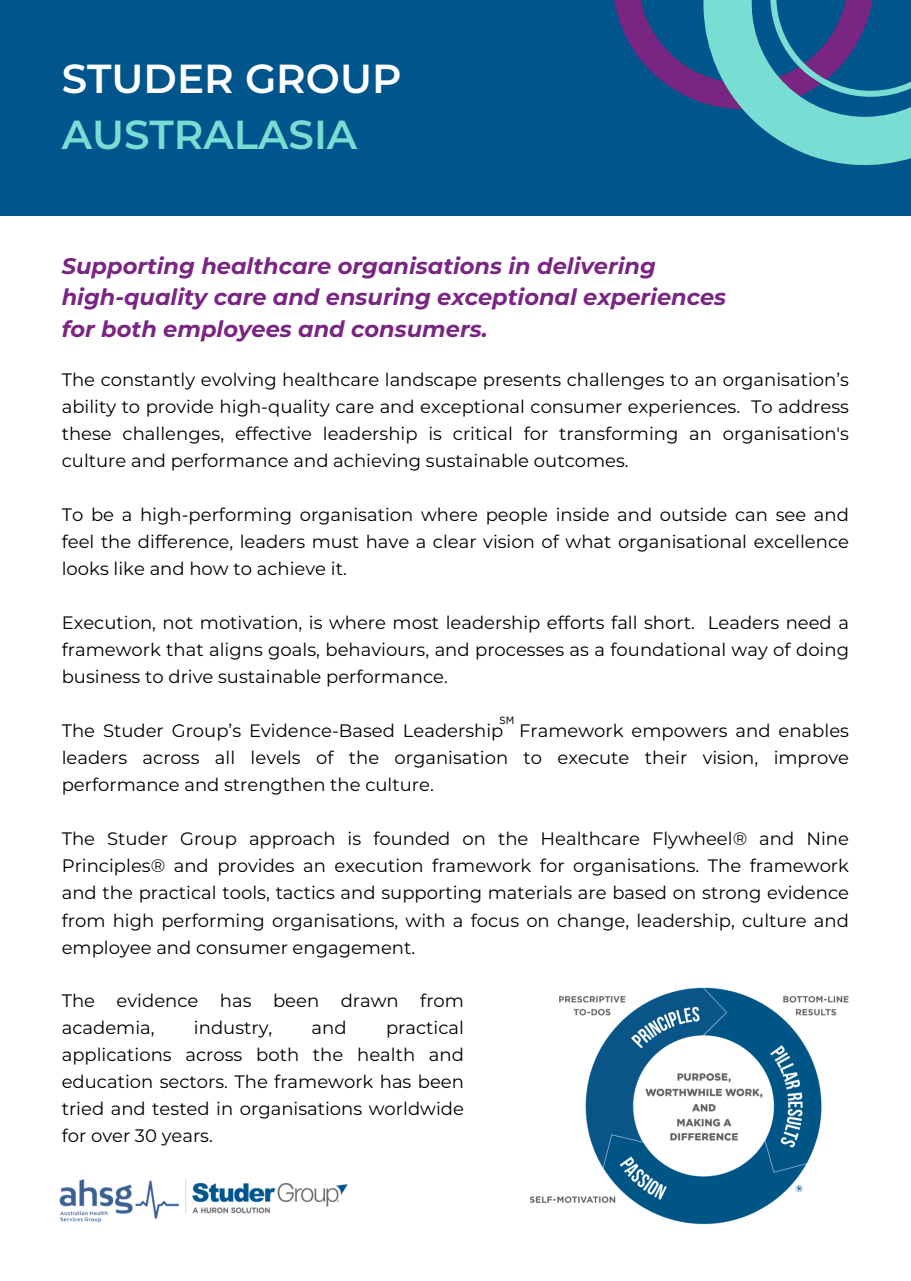
<style>
.page{position:relative;width:911px;height:1281px;background:#fff}
.page>*{position:absolute;margin:0;border:0;box-sizing:border-box;transform-origin:0 0}
.t1{font:600 40.5px/56.2px "Montserrat";color:#fff}
.t2{font:italic 700 22.5px/31.5px "Montserrat";color:#792582}
.t3{font:18px/27px "Montserrat";color:#000;text-align:justify}
.t4{font:10.5px "IBM Plex Sans";color:#000}
.s1{color:#78ded3}
</style>
<div class="page">
<div style="left:0;top:0;width:910px;height:215px;background:#00558c"></div>
<img style="left:530px;top:987px;width:319px;height:238px">
<img style="left:59px;top:1179px;width:289px;height:44px">
<svg style="left:641px;top:109px;width:269px;height:107px"></svg>
<svg style="left:614px;top:0;width:296px;height:109px"></svg>
<h1 class="t1" style="left:62px;top:50px;width:341px">STUDER GROUP<br><span class="s1">AUSTRALASIA</span></h1>
<p class="t2" style="left:62px;top:250px;width:665px">Supporting healthcare organisations in delivering high-quality care and ensuring exceptional experiences for both employees and consumers.</p>
<h2 class="t3" style="left:62px;top:366px;width:788px">The constantly evolving healthcare landscape presents challenges to an organisation’s ability to provide high-quality care and exceptional consumer experiences. To address these challenges, effective leadership is critical for transforming an organisation's culture and performance and achieving sustainable outcomes.</h2>
<h3 class="t3" style="left:62px;top:501px;width:788px">To be a high-performing organisation where people inside and outside can see and feel the difference, leaders must have a clear vision of what organisational excellence looks like and how to achieve it.</h3>
<h3 class="t3" style="left:62px;top:609px;width:788px">Execution, not motivation, is where most leadership efforts fall short. Leaders need a framework that aligns goals, behaviours, and processes as a foundational way of doing business to drive sustainable performance.</h3>
<h3 class="t3" style="left:62px;top:717px;width:788px">The Studer Group’s Evidence-Based Leadership Framework empowers and enables leaders across all levels of the organisation to execute their vision, improve performance and strengthen the culture.</h3>
<h3 class="t3" style="left:62px;top:825px;width:788px">The Studer Group approach is founded on the Healthcare Flywheel® and Nine Principles® and provides an execution framework for organisations. The framework and the practical tools, tactics and supporting materials are based on strong evidence from high performing organisations, with a focus on change, leadership, culture and employee and consumer engagement.</h3>
<h3 class="t4" style="left:499px;top:713px;width:16px">SM</h3>
<p class="t3" style="left:62px;top:986px;width:403px">The evidence has been drawn from academia,</p>
<p class="t3" style="left:62px;top:1013px;width:403px;text-indent:324px">practical applications across both the health and education sectors. The framework has been tried and tested in organisations worldwide for over 30 years.</p>
<p class="t3" style="left:194px;top:1013px;width:80px">industry,</p>
<p class="t3" style="left:311px;top:1013px;width:37px">and</p>
</div>
